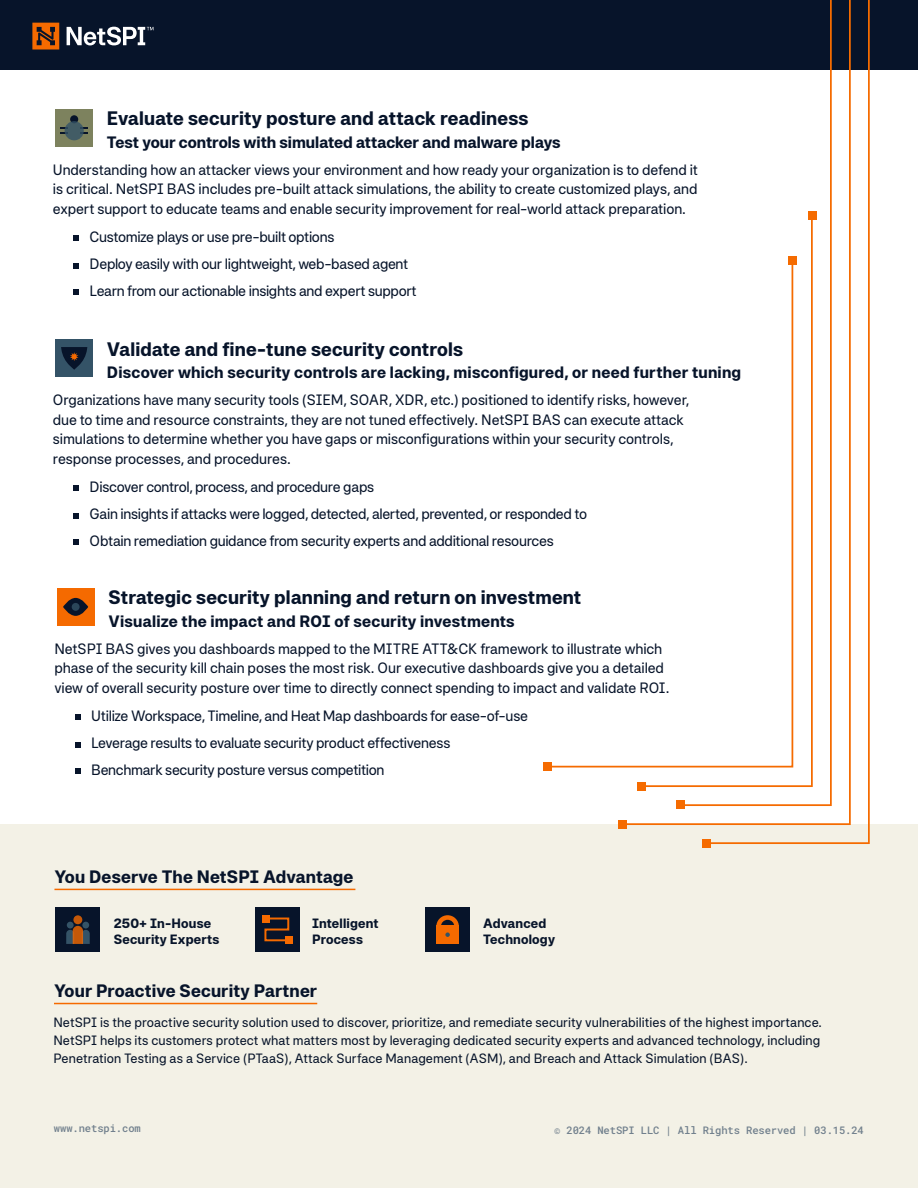
<style>
.page{position:relative;width:918px;height:1188px;background:#fff}
.page>*{position:absolute;margin:0;border:0;box-sizing:border-box;transform-origin:0 0}
.t1{font:700 19.5px "Systemia";letter-spacing:.01em;color:#07142a}
.t2{font:700 18px "Systemia";letter-spacing:.005em;color:#07142a}
.t3{font:700 16.5px "Systemia";letter-spacing:.01em;color:#07142a}
.t4{font:15px/19.5px "Systemia";letter-spacing:-.015em;color:#07142a}
.t5{font:13.5px/18px "Systemia";color:#07142a;text-align:justify}
.t6{font:700 13.5px/16.5px "Systemia";letter-spacing:.015em;color:#07142a}
.t7{font:10.5px "Roboto Mono";letter-spacing:-.01em;color:#71808d}
</style>
<div class="page">
<div style="left:0;top:825px;width:918px;height:363px;background:#f3f1e6"></div>
<div style="left:56px;top:907px;width:44px;height:45px;background:#07142a"></div>
<div style="left:82px;top:922px;width:7px;height:7px;background:#345367;border-radius:50%"></div>
<div style="left:67px;top:922px;width:7px;height:7px;background:#345367;border-radius:50%"></div>
<svg style="left:73px;top:915px;width:9px;height:9px"></svg>
<svg style="left:66px;top:926px;width:24px;height:18px"></svg>
<hr style="left:54px;top:889px;width:301px;height:1px;background:#f56a00">
<hr style="left:54px;top:1003px;width:263px;height:1px;background:#f56a00">
<div style="left:255px;top:907px;width:45px;height:45px;background:#07142a"></div>
<div style="left:262px;top:915px;width:7px;height:8px;background:#f56a00"></div>
<div style="left:285px;top:937px;width:7px;height:7px;background:#f56a00"></div>
<svg style="left:264px;top:917px;width:26px;height:25px"></svg>
<svg style="left:74px;top:485px;width:5px;height:5px"></svg>
<svg style="left:74px;top:513px;width:5px;height:5px"></svg>
<svg style="left:74px;top:539px;width:5px;height:6px"></svg>
<div style="left:55px;top:339px;width:38px;height:38px;background:#345367"></div>
<svg style="left:61px;top:347px;width:26px;height:23px"></svg>
<div style="left:0;top:0;width:918px;height:69px;background:#07142a"></div>
<svg style="left:67px;top:27px;width:86px;height:18px"></svg>
<svg style="left:32px;top:23px;width:27px;height:27px"></svg>
<svg style="left:74px;top:235px;width:5px;height:5px"></svg>
<svg style="left:74px;top:263px;width:5px;height:5px"></svg>
<svg style="left:74px;top:289px;width:5px;height:6px"></svg>
<svg style="left:546px;top:0;width:325px;height:845px"></svg>
<div style="left:703px;top:839px;width:8px;height:8px;background:#f56b00"></div>
<div style="left:618px;top:820px;width:9px;height:8px;background:#f56b00"></div>
<div style="left:637px;top:782px;width:9px;height:8px;background:#f56b00"></div>
<div style="left:543px;top:762px;width:9px;height:9px;background:#f56b00"></div>
<div style="left:808px;top:211px;width:8px;height:9px;background:#f56b00"></div>
<div style="left:788px;top:256px;width:9px;height:9px;background:#f56b00"></div>
<div style="left:676px;top:801px;width:9px;height:8px;background:#f56b00"></div>
<div style="left:55px;top:109px;width:38px;height:38px;background:#7d825e"></div>
<div style="left:70px;top:115px;width:8px;height:8px;background:#07142a;border-radius:50%"></div>
<svg style="left:61px;top:127px;width:4px;height:7px"></svg>
<svg style="left:84px;top:127px;width:3px;height:7px"></svg>
<svg style="left:65px;top:121px;width:19px;height:19px"></svg>
<svg style="left:75px;top:714px;width:5px;height:6px"></svg>
<svg style="left:75px;top:742px;width:5px;height:5px"></svg>
<svg style="left:75px;top:768px;width:5px;height:6px"></svg>
<div style="left:57px;top:588px;width:38px;height:38px;background:#f56a00"></div>
<svg style="left:63px;top:598px;width:25px;height:18px"></svg>
<div style="left:72px;top:603px;width:8px;height:8px;background:#2b465a;border-radius:50%"></div>
<div style="left:425px;top:907px;width:45px;height:45px;background:#07142a"></div>
<div style="left:436px;top:926px;width:23px;height:18px;background:#f56a00"></div>
<svg style="left:436px;top:915px;width:23px;height:22px"></svg>
<h1 class="t1" style="left:107px;top:106px;width:423px">Evaluate security posture and attack readiness</h1>
<p class="t3" style="left:107px;top:131px;width:455px">Test your controls with simulated attacker and malware plays</p>
<p class="t4" style="left:53px;top:159px;width:647px;text-align:justify">Understanding how an attacker views your environment and how ready your organization is to defend it is critical. NetSPI BAS includes pre-built attack simulations, the ability to create customized plays, and expert support to educate teams and enable security improvement for real-world attack preparation.</p>
<p class="t4" style="left:90px;top:223px;width:329px;line-height:27px">Customize plays or use pre-built options<br>Deploy easily with our lightweight, web-based agent<br>Learn from our actionable insights and expert support</p>
<h1 class="t1" style="left:107px;top:336px;width:358px">Validate and fine-tune security controls</h1>
<p class="t3" style="left:107px;top:362px;width:636px">Discover which security controls are lacking, misconfigured, or need further tuning</p>
<p class="t4" style="left:53px;top:390px;width:638px">Organizations have many security tools (SIEM, SOAR, XDR, etc.) positioned to identify risks, however, due to time and resource constraints, they are not tuned effectively. NetSPI BAS can execute attack simulations to determine whether you have gaps or misconfigurations within your security controls, response processes, and procedures.</p>
<p class="t4" style="left:90px;top:473px;width:499px;line-height:27px">Discover control, process, and procedure gaps<br>Gain insights if attacks were logged, detected, alerted, prevented, or responded to<br>Obtain remediation guidance from security experts and additional resources</p>
<h1 class="t1" style="left:108px;top:585px;width:474px">Strategic security planning and return on investment</h1>
<p class="t3" style="left:108px;top:610px;width:408px">Visualize the impact and ROI of security investments</p>
<p class="t4" style="left:54px;top:638px;width:617px">NetSPI BAS gives you dashboards mapped to the MITRE ATT&amp;CK framework to illustrate which phase of the security kill chain poses the most risk. Our executive dashboards give you a detailed view of overall security posture over time to directly connect spending to impact and validate ROI.</p>
<p class="t4" style="left:91px;top:702px;width:438px;line-height:27px">Utilize Workspace, Timeline, and Heat Map dashboards for ease-of-use<br>Leverage results to evaluate security product effectiveness<br>Benchmark security posture versus competition</p>
<p class="t2" style="left:54px;top:865px;width:301px">You Deserve The NetSPI Advantage</p>
<p class="t6" style="left:114px;top:914px;width:107px">250+ In-House<br>Security Experts</p>
<p class="t6" style="left:312px;top:914px;width:68px">Intelligent<br>Process</p>
<p class="t2" style="left:54px;top:979px;width:265px">Your Proactive Security Partner</p>
<p class="t6" style="left:483px;top:914px;width:73px">Advanced<br>Technology</p>
<p class="t5" style="left:53px;top:1013px;width:770px">NetSPI is the proactive security solution used to discover, prioritize, and remediate security vulnerabilities of the highest importance.<br>NetSPI helps its customers protect what matters most by leveraging dedicated security experts and advanced technology, including Penetration Testing as a Service (PTaaS), Attack Surface Management (ASM), and Breach and Attack Simulation (BAS).</p>
<p class="t7" style="left:54px;top:1121px;width:88px">www.netspi.com</p>
<p class="t7" style="left:554px;top:1123px;width:311px">© 2024 NetSPI LLC | All Rights Reserved | 03.15.24</p>
</div>
